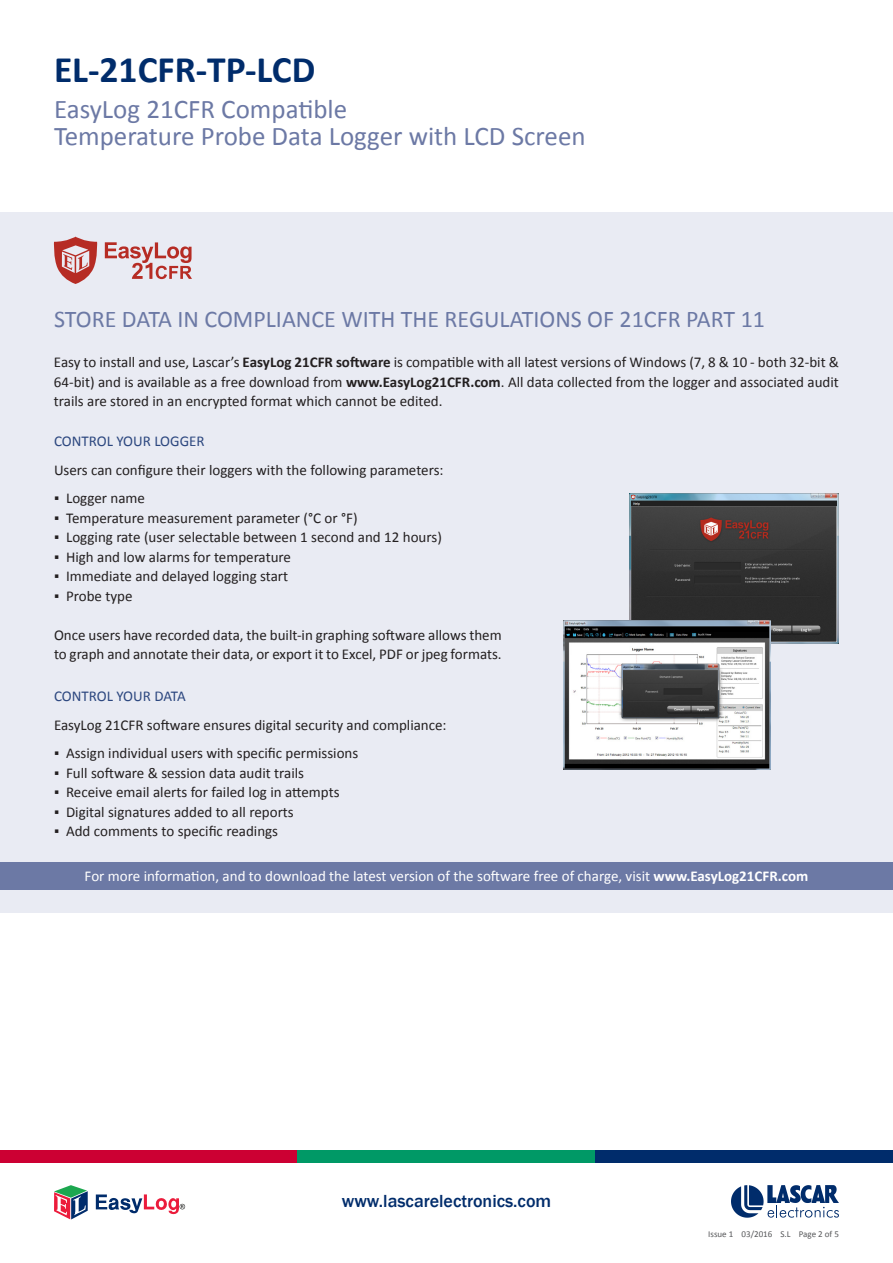
<style>
.page{position:relative;width:893px;height:1263px;background:#fff}
.page>*{position:absolute;margin:0;border:0;box-sizing:border-box;transform-origin:0 0}
.t1{font:700 37.5px "Calibri";color:#002c6b}
.t2{font:27px "Calibri";color:#6c79a5}
.t3{font:24px "Calibri";color:#6c79a5}
.t4{font:500 18px "Franklin Gothic";color:#002c6b}
.Paragraph_Style_1{font:15px/19.5px "Calibri";color:#231f20;text-align:justify}
.t5{font:15px "Calibri";color:#fff}
.Paragraph_Style_1-2{font:15px "Calibri";color:#2c477f}
.t6{font:9px "Calibri";color:#57585a}
.s1{font-weight:700}
</style>
<div class="page">
<div style="left:595px;top:1150px;width:298px;height:13px;background:#002c6b"></div>
<div style="left:0;top:1150px;width:298px;height:13px;background:#c03"></div>
<div style="left:298px;top:1150px;width:297px;height:13px;background:#096"></div>
<svg style="left:54px;top:1185px;width:34px;height:34px"></svg>
<svg style="left:96px;top:1194px;width:89px;height:20px"></svg>
<svg style="left:731px;top:1185px;width:108px;height:33px"></svg>
<div style="left:0;top:213px;width:893px;height:700px;background:#e9ebf3"></div>
<div style="left:0;top:862px;width:893px;height:28px;background:#6c79a5"></div>
<svg style="left:54px;top:237px;width:44px;height:47px"></svg>
<svg style="left:105px;top:242px;width:87px;height:37px"></svg>
<img style="left:629px;top:493px;width:210px;height:150px">
<img style="left:563px;top:620px;width:207px;height:149px">
<p class="t1" style="left:54px;top:43px;width:263px">EL-21CFR-TP-LCD</p>
<p class="t2" style="left:54px;top:90px;width:295px">EasyLog 21CFR Compatible</p>
<p class="t2" style="left:54px;top:117px;width:533px">Temperature Probe Data Logger with LCD Screen</p>
<p class="t3" style="left:54px;top:303px;width:712px">STORE DATA IN COMPLIANCE WITH THE REGULATIONS OF 21CFR PART 11</p>
<p class="Paragraph_Style_1" style="left:54px;top:352px;width:786px">Easy to install and use, Lascar’s <span class="s1">EasyLog 21CFR software</span> is compatible with all latest versions of Windows (7, 8 &amp; 10 - both 32-bit &amp; 64-bit) and is available as a free download from <span class="s1">www.EasyLog21CFR.com</span>. All data collected from the logger and associated audit trails are stored in an encrypted format which cannot be edited.</p>
<p class="Paragraph_Style_1-2" style="left:54px;top:431px;width:152px">CONTROL YOUR LOGGER</p>
<p class="Paragraph_Style_1" style="left:54px;top:459px;width:391px">Users can configure their loggers with the following parameters:</p>
<p class="Paragraph_Style_1" style="left:54px;top:488px;width:93px">▪ Logger name</p>
<p class="Paragraph_Style_1" style="left:54px;top:507px;width:305px">▪ Temperature measurement parameter (°C or °F)</p>
<p class="Paragraph_Style_1" style="left:54px;top:527px;width:389px">▪ Logging rate (user selectable between 1 second and 12 hours)</p>
<p class="Paragraph_Style_1" style="left:54px;top:546px;width:239px">▪ High and low alarms for temperature</p>
<p class="Paragraph_Style_1" style="left:54px;top:566px;width:236px">▪ Immediate and delayed logging start</p>
<p class="Paragraph_Style_1" style="left:54px;top:585px;width:80px">▪ Probe type</p>
<p class="Paragraph_Style_1" style="left:54px;top:624px;width:449px">Once users have recorded data, the built-in graphing software allows them to graph and annotate their data, or export it to Excel, PDF or jpeg formats.</p>
<p class="Paragraph_Style_1-2" style="left:54px;top:686px;width:133px">CONTROL YOUR DATA</p>
<p class="Paragraph_Style_1" style="left:54px;top:714px;width:394px">EasyLog 21CFR software ensures digital security and compliance:</p>
<p class="Paragraph_Style_1" style="left:54px;top:743px;width:306px">▪ Assign individual users with specific permissions</p>
<p class="Paragraph_Style_1" style="left:54px;top:762px;width:252px">▪ Full software &amp; session data audit trails</p>
<p class="Paragraph_Style_1" style="left:54px;top:782px;width:287px">▪ Receive email alerts for failed log in attempts</p>
<p class="Paragraph_Style_1" style="left:54px;top:801px;width:241px">▪ Digital signatures added to all reports</p>
<p class="Paragraph_Style_1" style="left:54px;top:821px;width:226px">▪ Add comments to specific readings</p>
<p class="t5" style="left:85px;top:865px;width:725px">For more information, and to download the latest version of the software free of charge, visit <span class="s1">www.EasyLog21CFR.com</span></p>
<p class="t4" style="left:342px;top:1189px;width:211px">www.lascarelectronics.com</p>
<p class="t6" style="left:708px;top:1227px;width:132px">Issue 1 03/2016 S.L Page 2 of 5</p>
</div>
